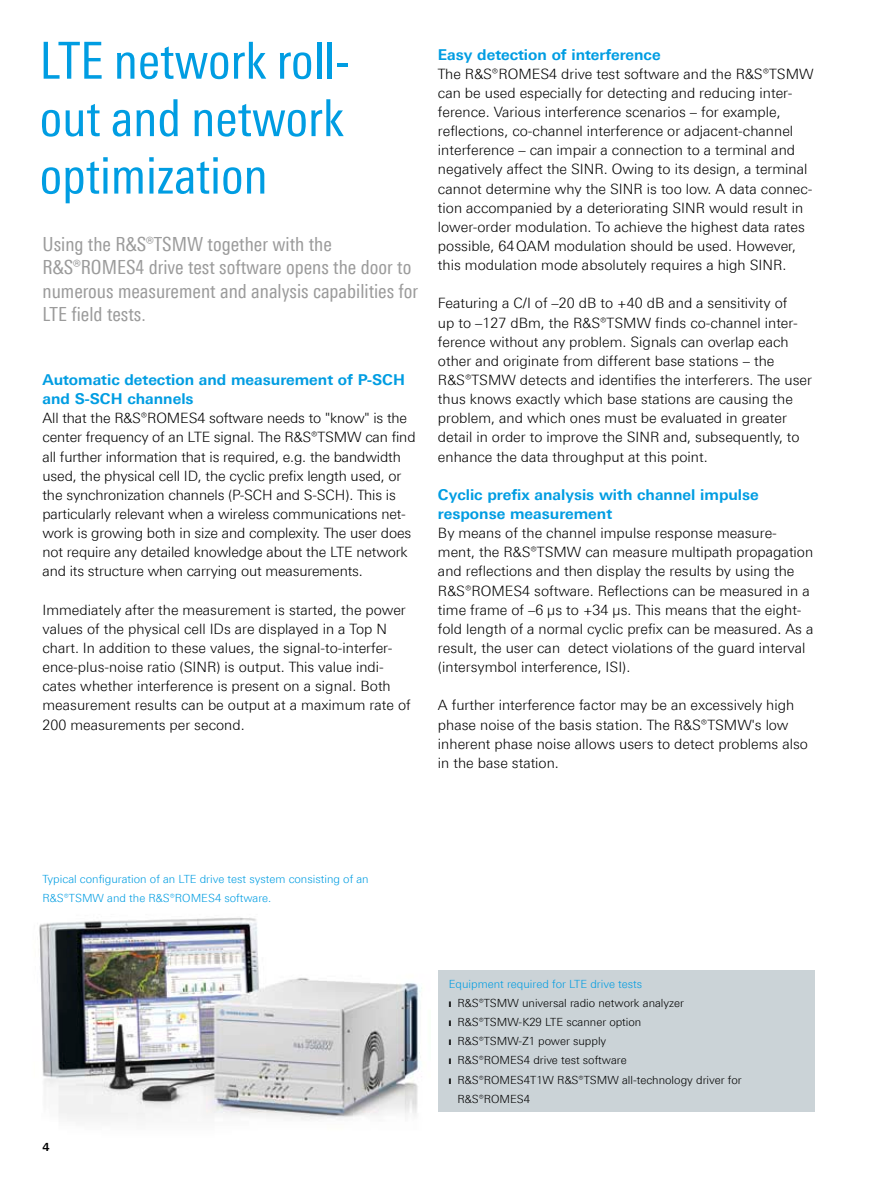
<style>
.page{position:relative;width:893px;height:1191px;background:#fff}
.page>*{position:absolute;margin:0;border:0;box-sizing:border-box;transform-origin:0 0}
.t1{font:51px/57.4px "Linotype Univers 420 Cn";color:#009de2;text-align:justify}
.t2{font:19.5px/23.4px "Linotype Univers 420 Cn";color:#9b9b9b}
.t3{font:700 15px/19.2px "Linotype Univers 630";color:#009de2}
.t4{font:300 14.25px/19.2px "Linotype Univers 330";color:#000}
.t5{font:300 11.25px "Linotype Univers 330";color:#000}
.t6{font:300 11.25px/19.2px "Linotype Univers 330";color:#009de2}
.t7{font:700 11.25px "Linotype Univers 630";color:#000}
</style>
<div class="page">
<img style="left:39px;top:918px;width:383px;height:202px">
<div style="left:438px;top:970px;width:376px;height:142px;background:#cbd3d7"></div>
<h1 class="t1" style="left:40px;top:32px;width:312px">LTE network roll&shy;out and network optimization</h1>
<h2 class="t2" style="left:43px;top:232px;width:377px">Using the R&amp;S®TSMW together with the R&amp;S®ROMES4 drive test software opens the door to numerous measurement and analysis capabilities for LTE field tests.</h2>
<p class="t3" style="left:43px;top:370px;width:364px">Automatic detection and measurement of P-SCH and S‑SCH channels</p>
<p class="t4" style="left:43px;top:408px;width:375px">All that the R&amp;S®ROMES4 software needs to "know" is the center frequency of an LTE signal. The R&amp;S®TSMW can find all further information that is required, e.g. the bandwidth used, the physical cell ID, the cyclic prefix length used, or the synchronization channels (P‑SCH and S-SCH). This is particularly relevant when a wireless communications net&shy;work is growing both in size and complexity. The user does not require any detailed knowledge about the LTE network and its structure when carrying out measurements.</p>
<p class="t4" style="left:43px;top:600px;width:370px">Immediately after the measurement is started, the power values of the physical cell IDs are displayed in a Top N chart. In addition to these values, the signal-to-interfer&shy;ence-plus-noise ratio (SINR) is output. This value indi&shy;cates whether interference is present on a signal. Both measurement results can be output at a maximum rate of 200 measurements per second.</p>
<p class="t3" style="left:438px;top:44px;width:224px">Easy detection of interference</p>
<p class="t4" style="left:438px;top:64px;width:377px">The R&amp;S®ROMES4 drive test software and the R&amp;S®TSMW can be used especially for detecting and reducing inter&shy;ference. Various interference scenarios – for example, reflections, co-channel interference or adjacent-channel interference – can impair a connection to a terminal and negatively affect the SINR. Owing to its design, a terminal cannot determine why the SINR is too low. A data connec&shy;tion accompanied by a deteriorating SINR would result in lower-order modulation. To achieve the highest data rates possible, 64QAM modulation should be used. However, this modulation mode absolutely requires a high SINR.</p>
<p class="t4" style="left:438px;top:294px;width:375px">Featuring a C/I of –20 dB to +40 dB and a sensitivity of<br>up to –127 dBm, the R&amp;S®TSMW finds co-channel inter&shy;ference without any problem. Signals can overlap each other and originate from different base stations – the R&amp;S®TSMW detects and identifies the interferers. The user thus knows exactly which base stations are causing the problem, and which ones must be evaluated in greater detail in order to improve the SINR and, subsequently, to enhance the data throughput at this point.</p>
<p class="t3" style="left:438px;top:485px;width:322px">Cyclic prefix analysis with channel impulse response measurement</p>
<p class="t4" style="left:438px;top:523px;width:377px">By means of the channel impulse response measure&shy;ment, the R&amp;S®TSMW can measure multipath propagation and reflections and then display the results by using the R&amp;S®ROMES4 software. Reflections can be measured in a time frame of –6 µs to +34 µs. This means that the eight&shy;fold length of a normal cyclic prefix can be measured. As a result, the user can detect violations of the guard interval (intersymbol interference, ISI).</p>
<p class="t4" style="left:438px;top:695px;width:372px">A further interference factor may be an excessively high phase noise of the basis station. The R&amp;S®TSMW's low inherent phase noise allows users to detect problems also in the base station.</p>
<p class="t6" style="left:43px;top:869px;width:328px">Typical configuration of an LTE drive test system consisting of an<br>R&amp;S®TSMW and the R&amp;S®ROMES4 software.</p>
<p class="t7" style="left:43px;top:1139px;width:9px">4</p>
<p class="t6" style="left:449px;top:974px;width:195px">Equipment required for LTE drive tests</p>
<p class="t5" style="left:449px;top:996px;width:237px">❙ R&amp;S®TSMW universal radio network analyzer</p>
<p class="t5" style="left:449px;top:1015px;width:194px">❙ R&amp;S®TSMW-K29 LTE scanner option</p>
<p class="t5" style="left:449px;top:1034px;width:159px">❙ R&amp;S®TSMW-Z1 power supply</p>
<p class="t5" style="left:449px;top:1053px;width:179px">❙ R&amp;S®ROMES4 drive test software</p>
<p class="t5" style="left:449px;top:1073px;width:294px">❙ R&amp;S®ROMES4T1W R&amp;S®TSMW all-technology driver for</p>
<p class="t5" style="left:457px;top:1092px;width:74px">R&amp;S®ROMES4</p>
</div>
